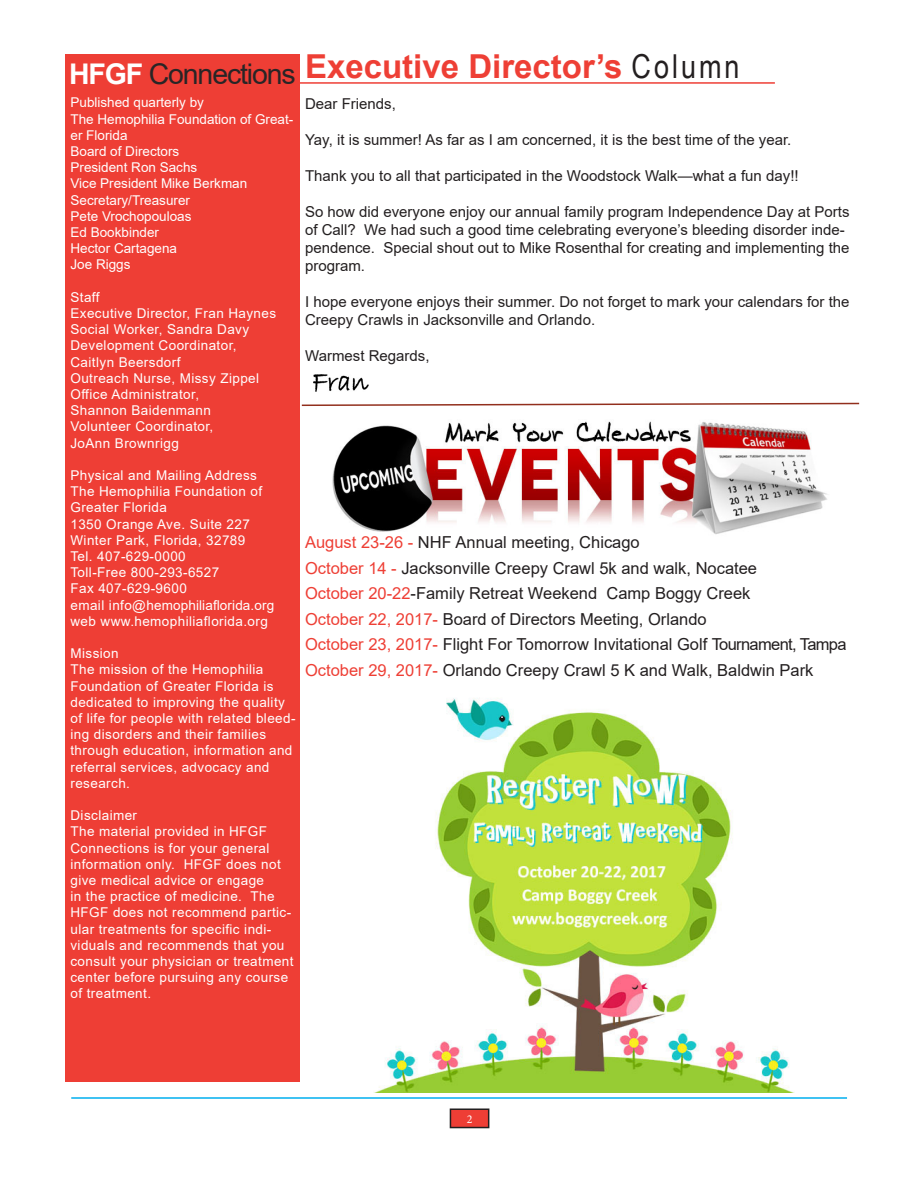
<style>
.page{position:relative;width:918px;height:1188px;background:#fff}
.page>*{position:absolute;margin:0;border:0;box-sizing:border-box;transform-origin:0 0}
.t1{font:700 33px "Arial";color:#ee3f35}
.t2{font:28.5px "Arial";letter-spacing:-.04em;color:#282526}
.t3{font:16.5px "Arial";color:#231f20}
.t4{font:15px/18px "Arial";color:#231f20}
.t5{font:13.5px/16.2px "Arial";letter-spacing:.03em;color:#fff}
.t6{font:13.5px/16.2px "Arial";color:#fff}
.t7{font:13.5px "Arial";letter-spacing:.01em;color:#fff}
.t8{font:12px "Minion Pro";color:#fff}
.s1{font-weight:700;color:#fff}
.s2{font-family:"Arial Narrow";font-weight:400;color:#231f20}
.s3{color:#ee3f35}
.s4{color:#ee3e35}
</style>
<div class="page">
<div style="left:65px;top:55px;width:234px;height:1027px;background:#ee3e35"></div>
<hr style="left:300px;top:82px;width:475px;height:2px;background:#ee3e35">
<img style="left:313px;top:374px;width:55px;height:17px">
<img style="left:332px;top:421px;width:496px;height:113px">
<svg style="left:301px;top:402px;width:559px;height:4px"></svg>
<div style="left:450px;top:1109px;width:39px;height:19px;background:#ee3e35"></div>
<div style="left:450px;top:1108px;width:39px;height:20px;border:2px solid #231f20"></div>
<hr style="left:71px;top:1097px;width:776px;height:2px;background:#00aeef">
<img style="left:374px;top:698px;width:420px;height:395px">
<p class="t2" style="left:69px;top:54px;width:228px"><span class="s1">HFGF</span> Connections</p>
<p class="t6" style="left:70px;top:95px;width:135px">Published quarterly by</p>
<p class="t6" style="left:70px;top:111px;width:224px">The Hemophilia Foundation of Great&shy;er Florida</p>
<p class="t6" style="left:70px;top:143px;width:110px">Board of Directors</p>
<p class="t6" style="left:70px;top:159px;width:128px">President Ron Sachs</p>
<p class="t6" style="left:70px;top:176px;width:178px">Vice President Mike Berkman</p>
<p class="t6" style="left:70px;top:192px;width:121px">Secretary/Treasurer</p>
<p class="t6" style="left:70px;top:208px;width:123px">Pete Vrochopouloas</p>
<p class="t6" style="left:70px;top:224px;width:90px">Ed Bookbinder</p>
<p class="t6" style="left:70px;top:240px;width:108px">Hector Cartagena</p>
<p class="t6" style="left:70px;top:257px;width:62px">Joe Riggs</p>
<p class="t5" style="left:70px;top:289px;width:31px">Staff</p>
<p class="t5" style="left:70px;top:305px;width:207px">Executive Director, Fran Haynes</p>
<p class="t5" style="left:70px;top:321px;width:180px">Social Worker, Sandra Davy</p>
<p class="t5" style="left:70px;top:338px;width:168px">Development Coordinator,</p>
<p class="t5" style="left:70px;top:354px;width:112px">Caitlyn Beersdorf</p>
<p class="t5" style="left:70px;top:370px;width:190px">Outreach Nurse, Missy Zippel</p>
<p class="t5" style="left:70px;top:386px;width:130px">Office Administrator,</p>
<p class="t5" style="left:70px;top:402px;width:142px">Shannon Baidenmann</p>
<p class="t5" style="left:70px;top:419px;width:144px">Volunteer Coordinator,</p>
<p class="t5" style="left:70px;top:435px;width:110px">JoAnn Brownrigg</p>
<p class="t5" style="left:70px;top:467px;width:188px">Physical and Mailing Address</p>
<p class="t5" style="left:70px;top:483px;width:193px">The Hemophilia Foundation of</p>
<p class="t5" style="left:70px;top:500px;width:98px">Greater Florida</p>
<p class="t5" style="left:70px;top:516px;width:181px">1350 Orange Ave. Suite 227</p>
<p class="t5" style="left:70px;top:532px;width:176px">Winter Park, Florida, 32789</p>
<p class="t5" style="left:70px;top:548px;width:117px">Tel. 407-629-0000</p>
<p class="t5" style="left:70px;top:564px;width:150px">Toll-Free 800-293-6527</p>
<p class="t5" style="left:70px;top:581px;width:118px">Fax 407-629-9600</p>
<p class="t7" style="left:70px;top:596px;width:205px">email info@hemophiliaflorida.org</p>
<p class="t5" style="left:70px;top:613px;width:199px">web www.hemophiliaflorida.org</p>
<p class="t5" style="left:70px;top:645px;width:50px">Mission</p>
<p class="t5" style="left:70px;top:662px;width:227px">The mission of the Hemophilia<br>Foundation of Greater Florida is dedicated to improving the quality of life for people with related bleed&shy;ing disorders and their families through education, information and referral services, advocacy and research.</p>
<p class="t5" style="left:70px;top:807px;width:68px">Disclaimer</p>
<p class="t5" style="left:70px;top:824px;width:225px">The material provided in HFGF<br>Connections is for your general information only. HFGF does not give medical advice or engage<br>in the practice of medicine. The<br>HFGF does not recommend partic&shy;ular treatments for specific indi&shy;viduals and recommends that you consult your physician or treatment center before pursuing any course of treatment.</p>
<p class="t1" style="left:305px;top:43px;width:436px">Executive Director’s <span class="s2">Column</span></p>
<p class="t4" style="left:305px;top:95px;width:92px">Dear Friends,</p>
<p class="t4" style="left:305px;top:131px;width:488px">Yay, it is summer! As far as I am concerned, it is the best time of the year.</p>
<p class="t4" style="left:305px;top:167px;width:495px">Thank you to all that participated in the Woodstock Walk—what a fun day!!</p>
<p class="t4" style="left:305px;top:203px;width:546px">So how did everyone enjoy our annual family program Independence Day at Ports of Call? We had such a good time celebrating everyone’s bleeding disorder inde&shy;pendence. Special shout out to Mike Rosenthal for creating and implementing the program.</p>
<p class="t4" style="left:305px;top:293px;width:546px">I hope everyone enjoys their summer. Do not forget to mark your calendars for the<br>Creepy Crawls in Jacksonville and Orlando.</p>
<p class="t4" style="left:305px;top:347px;width:126px">Warmest Regards,</p>
<p class="t3" style="left:305px;top:531px;width:336px"><span class="s3">August 23-26 -</span> NHF Annual meeting, Chicago</p>
<p class="t3" style="left:305px;top:557px;width:454px"><span class="s3">October 14 -</span> Jacksonville Creepy Crawl 5k and walk, Nocatee</p>
<p class="t3" style="left:305px;top:582px;width:447px"><span class="s4">October 20-22</span>-Family Retreat Weekend Camp Boggy Creek</p>
<p class="t3" style="left:305px;top:608px;width:403px"><span class="s3">October 22, 2017-</span> Board of Directors Meeting, Orlando</p>
<p class="t3" style="left:305px;top:633px;width:543px"><span class="s3">October 23, 2017-</span> Flight For Tomorrow Invitational Golf Tournament, Tampa</p>
<p class="t3" style="left:305px;top:659px;width:510px"><span class="s3">October 29, 2017-</span> Orlando Creepy Crawl 5 K and Walk, Baldwin Park</p>
<p class="t8" style="left:467px;top:1111px;width:7px">2</p>
</div>
